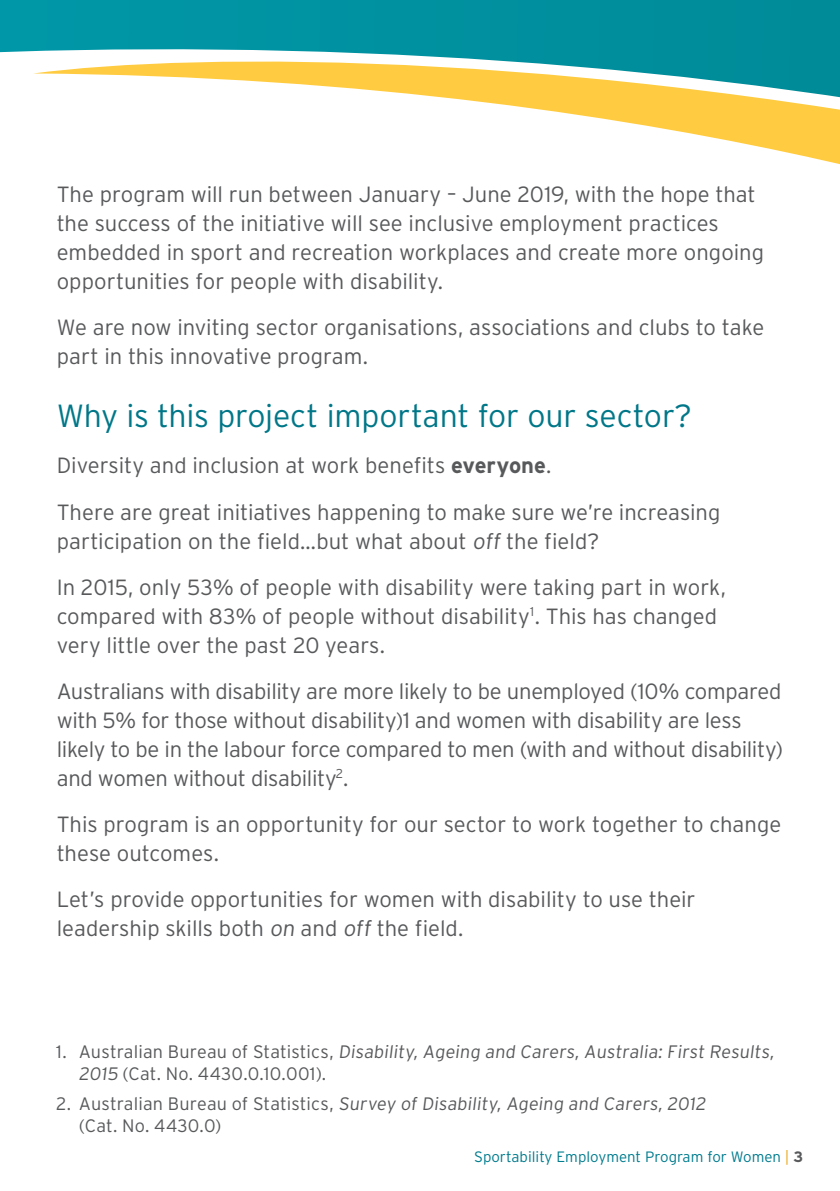
<style>
.page{position:relative;width:840px;height:1191px;background:#fff}
.page>*{position:absolute;margin:0;border:0;box-sizing:border-box;transform-origin:0 0}
.t1{font:300 32px "Interstate";letter-spacing:-.01em;color:#078}
.t2{font:300 22px/29px "Interstate";letter-spacing:-.005em;color:#58595b}
.t3{font:300 18px/21.6px "Interstate";letter-spacing:.01em;color:#58595b}
.t4{font:300 15px "Interstate";color:#007c8e}
.s1{font-weight:700}
.s2{color:#ecaa20}
.s3{font-weight:700;color:#58595b}
</style>
<div class="page">
<div style="left:0;top:0;width:29px;height:53px;background:#0097a8"></div>
<svg style="left:29px;top:0;width:810px;height:164px"></svg>
<p class="t2" style="left:57px;top:180px;width:708px">The program will run between January – June 2019, with the hope that the success of the initiative will see inclusive employment practices embedded in sport and recreation workplaces and create more ongoing opportunities for people with disability.</p>
<p class="t2" style="left:57px;top:313px;width:708px">We are now inviting sector organisations, associations and clubs to take part in this innovative program.</p>
<h1 class="t1" style="left:57px;top:398px;width:636px">Why is this project important for our sector?</h1>
<p class="t2" style="left:57px;top:442px;width:665px;line-height:46px">Diversity and inclusion at work benefits <span class="s1">everyone</span>.<br>There are great initiatives happening to make sure we’re increasing</p>
<p class="t2" style="left:57px;top:517px;width:670px;line-height:46px">participation on the field…but what about off the field?<br>In 2015, only 53% of people with disability were taking part in work,</p>
<p class="t2" style="left:57px;top:601px;width:661px">compared with 83% of people without disability<sup>1</sup>. This has changed very little over the past 20 years.</p>
<p class="t2" style="left:57px;top:676px;width:727px">Australians with disability are more likely to be unemployed (10% compared with 5% for those without disability)1 and women with disability are less likely to be in the labour force compared to men (with and without disability) and women without disability<sup>2</sup>.</p>
<p class="t2" style="left:57px;top:809px;width:725px">This program is an opportunity for our sector to work together to change these outcomes.</p>
<p class="t2" style="left:57px;top:884px;width:640px">Let’s provide opportunities for women with disability to use their leadership skills both on and off the field.</p>
<p class="t3" style="left:79px;top:1041px;width:699px;text-indent:-23px">1. Australian Bureau of Statistics, Disability, Ageing and Carers, Australia: First Results,<br>2015 (Cat. No. 4430.0.10.001).</p>
<p class="t3" style="left:79px;top:1092px;width:630px;text-indent:-23px">2. Australian Bureau of Statistics, Survey of Disability, Ageing and Carers, 2012 (Cat. No. 4430.0)</p>
<p class="t4" style="left:474px;top:1148px;width:330px">Sportability Employment Program for Women <span class="s2">|</span> <span class="s3">3</span></p>
</div>
